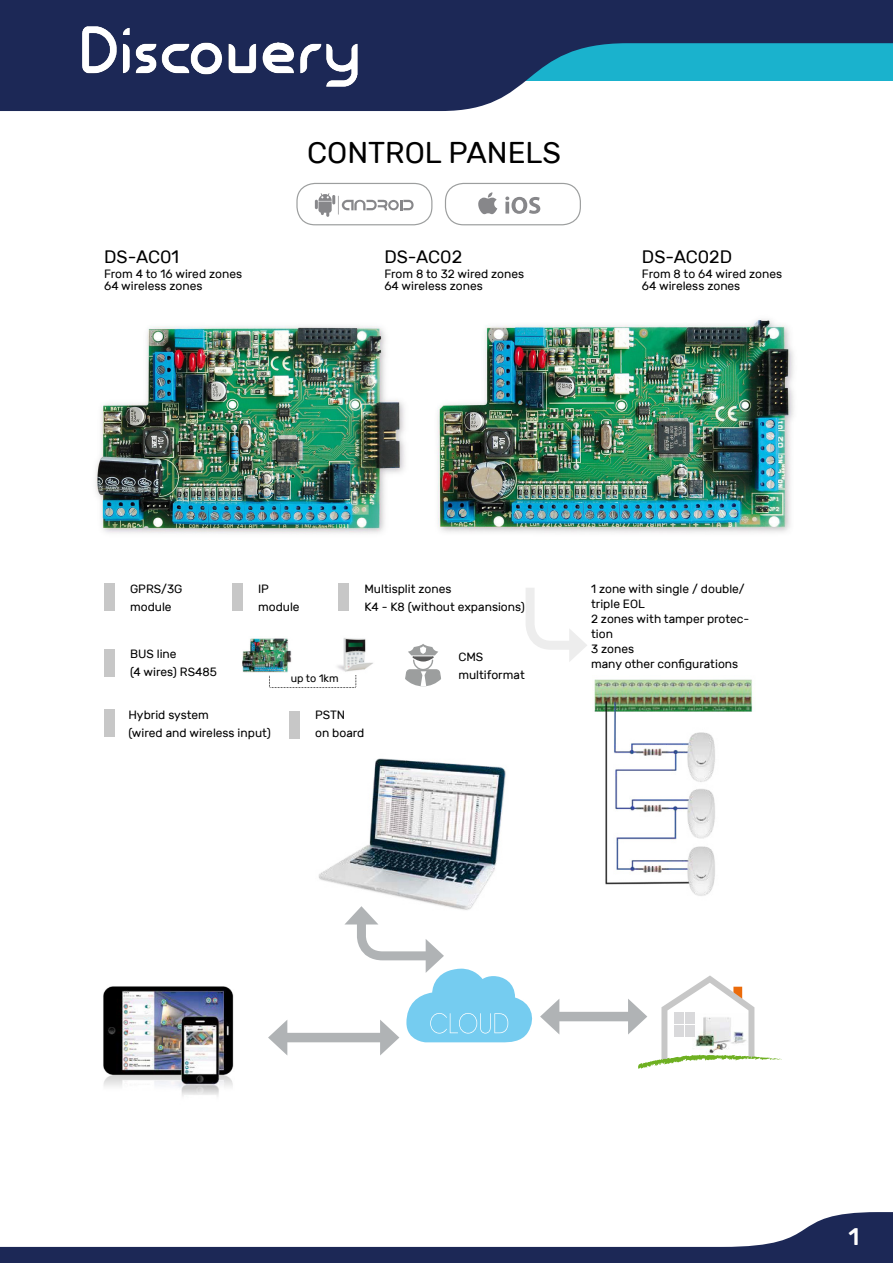
<style>
.page{position:relative;width:893px;height:1263px;background:#fff}
.page>*{position:absolute;margin:0;border:0;box-sizing:border-box;transform-origin:0 0}
.t1{font:30px "Rubik";color:#000}
.t2{font:500 24px "Rubik";color:#fff}
.t3{font:18px "Rubik";color:#000}
.t4{font:12px/15px "Rubik";color:#000}
.t5{font:10.8px "Rubik";color:#000}
</style>
<div class="page">
<svg style="left:478px;top:192px;width:19px;height:22px"></svg>
<svg style="left:505px;top:196px;width:35px;height:18px"></svg>
<div style="left:445px;top:183px;width:136px;height:42px;border:1px solid #9c9e9e;border-radius:18px"></div>
<svg style="left:315px;top:193px;width:99px;height:24px"></svg>
<div style="left:296px;top:183px;width:136px;height:42px;border:1px solid #9c9e9e;border-radius:18px"></div>
<img style="left:437px;top:319px;width:357px;height:214px">
<img style="left:95px;top:326px;width:310px;height:207px">
<div style="left:104px;top:583px;width:11px;height:28px;background:#c7c7c7"></div>
<div style="left:104px;top:649px;width:11px;height:28px;background:#c7c7c7"></div>
<div style="left:289px;top:711px;width:11px;height:28px;background:#c7c7c7"></div>
<div style="left:104px;top:709px;width:11px;height:27px;background:#c7c7c7"></div>
<div style="left:232px;top:583px;width:11px;height:28px;background:#c7c7c7"></div>
<div style="left:338px;top:583px;width:11px;height:28px;background:#c7c7c7"></div>
<img style="left:243px;top:638px;width:49px;height:34px">
<img style="left:337px;top:638px;width:36px;height:42px">
<svg style="left:269px;top:675px;width:87px;height:13px"></svg>
<svg style="left:405px;top:644px;width:36px;height:42px"></svg>
<img style="left:594px;top:679px;width:159px;height:217px">
<img style="left:318px;top:758px;width:188px;height:148px">
<img style="left:103px;top:986px;width:131px;height:110px">
<div style="left:280px;top:1033px;width:108px;height:9px;background:#b0b3b5"></div>
<svg style="left:268px;top:1020px;width:19px;height:35px"></svg>
<div style="left:552px;top:1012px;width:84px;height:9px;background:#b0b3b5"></div>
<svg style="left:540px;top:999px;width:19px;height:35px"></svg>
<svg style="left:628px;top:975px;width:154px;height:94px"></svg>
<svg style="left:526px;top:588px;width:61px;height:74px"></svg>
<svg style="left:344px;top:906px;width:189px;height:149px"></svg>
<svg style="left:0;top:0;width:893px;height:111px;background:#3c5c80"></svg>
<svg style="left:0;top:1212px;width:893px;height:51px"></svg>
<img style="left:82px;top:26px;width:276px;height:60px">
<p class="t3" style="left:104px;top:247px;width:76px">DS-AC01</p>
<p class="t4" style="left:104px;top:267px;width:139px">From 4 to 16 wired zones</p>
<p class="t4" style="left:104px;top:279px;width:100px">64 wireless zones</p>
<p class="t1" style="left:307px;top:136px;width:255px">CONTROL PANELS</p>
<p class="t3" style="left:384px;top:247px;width:79px">DS-AC02</p>
<p class="t4" style="left:384px;top:267px;width:141px">From 8 to 32 wired zones</p>
<p class="t4" style="left:384px;top:279px;width:100px">64 wireless zones</p>
<p class="t3" style="left:642px;top:247px;width:92px">DS-AC02D</p>
<p class="t4" style="left:642px;top:267px;width:142px">From 8 to 64 wired zones</p>
<p class="t4" style="left:642px;top:279px;width:100px">64 wireless zones</p>
<p class="t4" style="left:130px;top:581px;width:54px">GPRS/3G</p>
<p class="t4" style="left:130px;top:599px;width:43px">module</p>
<p class="t4" style="left:130px;top:647px;width:48px">BUS line</p>
<p class="t4" style="left:130px;top:665px;width:88px">(4 wires) RS485</p>
<p class="t4" style="left:258px;top:581px;width:12px">IP</p>
<p class="t4" style="left:258px;top:599px;width:43px">module</p>
<p class="t5" style="left:291px;top:672px;width:49px">up to 1km</p>
<p class="t4" style="left:364px;top:581px;width:89px">Multisplit zones</p>
<p class="t4" style="left:364px;top:599px;width:162px">K4 - K8 (without expansions)</p>
<p class="t4" style="left:458px;top:650px;width:26px">CMS</p>
<p class="t4" style="left:458px;top:668px;width:68px">multiformat</p>
<p class="t4" style="left:128px;top:707px;width:82px">Hybrid system</p>
<p class="t4" style="left:128px;top:725px;width:144px">(wired and wireless input)</p>
<p class="t4" style="left:315px;top:708px;width:32px">PSTN</p>
<p class="t4" style="left:315px;top:726px;width:51px">on board</p>
<p class="t4" style="left:591px;top:581px;width:155px">1 zone with single / double/ triple EOL</p>
<p class="t4" style="left:591px;top:611px;width:160px">2 zones with tamper protec&shy;tion</p>
<p class="t4" style="left:591px;top:641px;width:45px">3 zones</p>
<p class="t4" style="left:591px;top:656px;width:149px">many other configurations</p>
<p class="t2" style="left:848px;top:1223px;width:12px">1</p>
</div>
